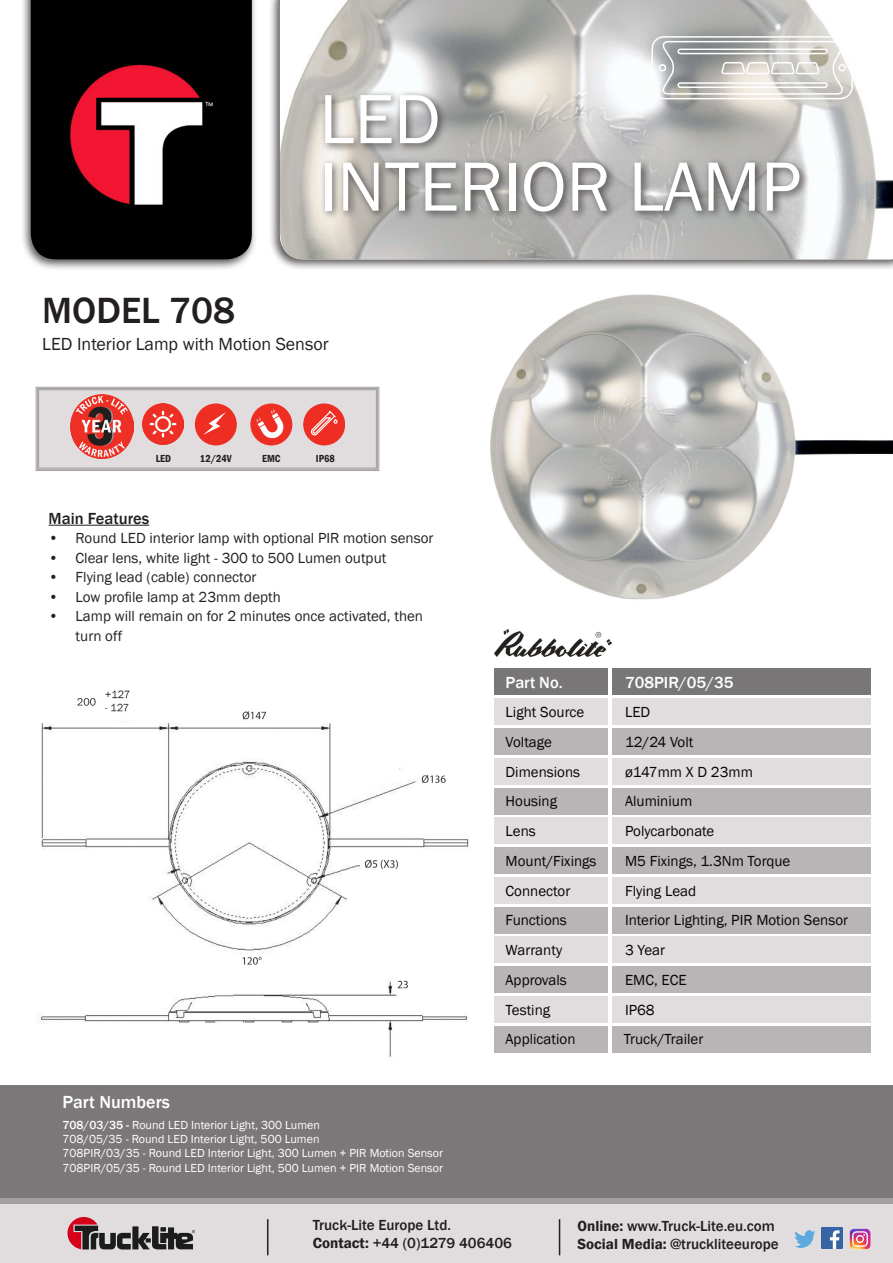
<style>
.page{position:relative;width:893px;height:1263px;background:#fff}
.page>*{position:absolute;margin:0;border:0;box-sizing:border-box;transform-origin:0 0}
.t1{font:72px "Franklin Gothic";color:#fff}
.t2{font:500 37.5px "Franklin Gothic";color:#231f20}
.t3{font:18px "Franklin Gothic";color:#231f20}
.t4{font:500 18px "Franklin Gothic";color:#fff}
.t5{font:500 16.5px "Franklin Gothic";color:#fff}
.t6{font:500 16.5px "Franklin Gothic";color:#231f20}
.t7{font:15px "Franklin Gothic";color:#040503}
.t8{font:15px/19.5px "Franklin Gothic";color:#231f20}
.t9{font:500 15px "Franklin Gothic";color:#231f20}
.t10{font:12px "Franklin Gothic";color:#fff}
.t11{font:600 condensed 10.5px "Franklin Gothic";color:#231f20}
.s1{font-weight:500}
.s2{font-weight:600}
</style>
<div class="page">
<img style="left:490px;top:294px;width:403px;height:306px">
<div style="left:0;top:1085px;width:893px;height:113px;background:#7c7879"></div>
<div style="left:20px;top:0;width:238px;height:271px;background:#231f20;opacity:.75"></div>
<div style="left:31px;top:0;width:221px;height:259px;background:#010101"></div>
<img style="left:55px;top:1px;width:173px;height:224px">
<div style="left:269px;top:0;width:624px;height:271px;background:#231f20;opacity:.75"></div>
<img style="left:280px;top:0;width:613px;height:259px">
<div style="left:320px;top:90px;width:490px;height:133px;background:#231f20;opacity:.75"></div>
<div style="left:495px;top:669px;width:113px;height:26px;background:#797677"></div>
<div style="left:612px;top:669px;width:259px;height:26px;background:#797677"></div>
<div style="left:495px;top:698px;width:113px;height:27px;background:#e1dcdd"></div>
<div style="left:612px;top:698px;width:259px;height:27px;background:#e1dcdd"></div>
<div style="left:495px;top:728px;width:113px;height:27px;background:#b9b4b6"></div>
<div style="left:612px;top:728px;width:259px;height:27px;background:#b9b4b6"></div>
<div style="left:495px;top:758px;width:113px;height:26px;background:#e1dcdd"></div>
<div style="left:612px;top:758px;width:259px;height:26px;background:#e1dcdd"></div>
<div style="left:495px;top:788px;width:113px;height:26px;background:#b9b4b6"></div>
<div style="left:612px;top:788px;width:259px;height:26px;background:#b9b4b6"></div>
<div style="left:495px;top:818px;width:113px;height:26px;background:#e1dcdd"></div>
<div style="left:612px;top:818px;width:259px;height:26px;background:#e1dcdd"></div>
<div style="left:495px;top:847px;width:113px;height:27px;background:#b9b4b6"></div>
<div style="left:612px;top:847px;width:259px;height:27px;background:#b9b4b6"></div>
<div style="left:495px;top:877px;width:113px;height:26px;background:#e1dcdd"></div>
<div style="left:612px;top:877px;width:259px;height:26px;background:#e1dcdd"></div>
<div style="left:495px;top:907px;width:113px;height:26px;background:#b9b4b6"></div>
<div style="left:612px;top:907px;width:259px;height:26px;background:#b9b4b6"></div>
<div style="left:495px;top:937px;width:113px;height:26px;background:#e1dcdd"></div>
<div style="left:612px;top:937px;width:259px;height:26px;background:#e1dcdd"></div>
<div style="left:495px;top:966px;width:113px;height:27px;background:#b9b4b6"></div>
<div style="left:612px;top:966px;width:259px;height:27px;background:#b9b4b6"></div>
<div style="left:495px;top:996px;width:113px;height:26px;background:#e1dcdd"></div>
<div style="left:612px;top:996px;width:259px;height:26px;background:#e1dcdd"></div>
<div style="left:495px;top:1026px;width:113px;height:26px;background:#b9b4b6"></div>
<div style="left:612px;top:1026px;width:259px;height:26px;background:#b9b4b6"></div>
<svg style="left:36px;top:387px;width:343px;height:84px;background:#deb5b3"></svg>
<img style="left:70px;top:395px;width:64px;height:64px">
<img style="left:494px;top:629px;width:117px;height:27px">
<div style="left:0;top:1204px;width:893px;height:59px;background:#e1dcdd"></div>
<hr style="left:267px;top:1219px;width:1px;height:36px;background:#231f20">
<hr style="left:559px;top:1219px;width:1px;height:36px;background:#231f20">
<img style="left:822px;top:1227px;width:21px;height:21px">
<img style="left:795px;top:1230px;width:20px;height:18px">
<div style="left:0;top:1198px;width:893px;height:6px;background:#a39fa0"></div>
<svg style="left:68px;top:1217px;width:127px;height:33px"></svg>
<img style="left:849px;top:1228px;width:21px;height:22px">
<img style="left:37px;top:690px;width:432px;height:367px">
<hr style="left:49px;top:525px;width:100px;height:1px;background:#231f20">
<svg style="left:651px;top:36px;width:202px;height:63px"></svg>
<p class="t1" style="left:319px;top:74px;width:123px">LED</p>
<p class="t1" style="left:319px;top:142px;width:483px">INTERIOR LAMP</p>
<p class="t2" style="left:42px;top:287px;width:194px">MODEL 708</p>
<p class="t3" style="left:42px;top:332px;width:288px">LED Interior Lamp with Motion Sensor</p>
<p class="t11" style="left:156px;top:451px;width:17px">LED</p>
<p class="t11" style="left:200px;top:451px;width:33px">12/24V</p>
<p class="t11" style="left:262px;top:451px;width:20px">EMC</p>
<p class="t11" style="left:316px;top:451px;width:20px">IP68</p>
<p class="t6" style="left:49px;top:508px;width:102px">Main Features</p>
<p class="t8" style="left:49px;top:529px;width:386px">• Round LED interior lamp with optional PIR motion sensor</p>
<p class="t8" style="left:49px;top:548px;width:339px">• Clear lens, white light - 300 to 500 Lumen output</p>
<p class="t8" style="left:49px;top:568px;width:209px">• Flying lead (cable) connector</p>
<p class="t8" style="left:49px;top:587px;width:234px">• Low profile lamp at 23mm depth</p>
<p class="t8" style="left:76px;top:607px;width:349px;text-indent:-27px">• Lamp will remain on for 2 minutes once activated, then turn off</p>
<p class="t4" style="left:63px;top:1090px;width:109px">Part Numbers</p>
<p class="t10" style="left:63px;top:1117px;width:259px"><span class="s1">708/03/35 -</span> Round LED Interior Light, 300 Lumen</p>
<p class="t10" style="left:63px;top:1131px;width:258px">708/05/35 - Round LED Interior Light, 500 Lumen</p>
<p class="t10" style="left:63px;top:1146px;width:382px">708PIR/03/35 - Round LED Interior Light, 300 Lumen + PIR Motion Sensor</p>
<p class="t10" style="left:63px;top:1160px;width:382px">708PIR/05/35 - Round LED Interior Light, 500 Lumen + PIR Motion Sensor</p>
<p class="t5" style="left:506px;top:672px;width:59px">Part No.</p>
<p class="t5" style="left:625px;top:672px;width:110px">708PIR/05/35</p>
<p class="t7" style="left:506px;top:703px;width:80px">Light Source</p>
<p class="t7" style="left:506px;top:732px;width:48px">Voltage</p>
<p class="t7" style="left:506px;top:762px;width:76px">Dimensions</p>
<p class="t7" style="left:506px;top:792px;width:53px">Housing</p>
<p class="t7" style="left:506px;top:822px;width:32px">Lens</p>
<p class="t7" style="left:506px;top:851px;width:92px">Mount/Fixings</p>
<p class="t7" style="left:506px;top:881px;width:66px">Connector</p>
<p class="t7" style="left:506px;top:911px;width:63px">Functions</p>
<p class="t7" style="left:506px;top:941px;width:58px">Warranty</p>
<p class="t7" style="left:506px;top:970px;width:63px">Approvals</p>
<p class="t7" style="left:506px;top:1000px;width:46px">Testing</p>
<p class="t7" style="left:506px;top:1030px;width:71px">Application</p>
<p class="t7" style="left:625px;top:703px;width:27px">LED</p>
<p class="t7" style="left:625px;top:732px;width:70px">12/24 Volt</p>
<p class="t7" style="left:625px;top:762px;width:129px">ø147mm X D 23mm</p>
<p class="t7" style="left:625px;top:792px;width:69px">Aluminium</p>
<p class="t7" style="left:625px;top:822px;width:91px">Polycarbonate</p>
<p class="t7" style="left:625px;top:851px;width:167px">M5 Fixings, 1.3Nm Torque</p>
<p class="t7" style="left:625px;top:881px;width:73px">Flying Lead</p>
<p class="t7" style="left:625px;top:911px;width:225px">Interior Lighting, PIR Motion Sensor</p>
<p class="t7" style="left:625px;top:941px;width:42px">3 Year</p>
<p class="t7" style="left:625px;top:970px;width:63px">EMC, ECE</p>
<p class="t7" style="left:625px;top:1000px;width:31px">IP68</p>
<p class="t7" style="left:624px;top:1030px;width:81px">Truck/Trailer</p>
<p class="t9" style="left:313px;top:1216px;width:140px">Truck-Lite Europe Ltd.</p>
<p class="t9" style="left:313px;top:1234px;width:201px"><span class="s2">Contact:</span> +44 (0)1279 406406</p>
<p class="t9" style="left:578px;top:1216px;width:199px"><span class="s2">Online:</span> www.Truck-Lite.eu.com</p>
<p class="t9" style="left:578px;top:1234px;width:203px"><span class="s2">Social Media:</span> @truckliteeurope</p>
</div>
